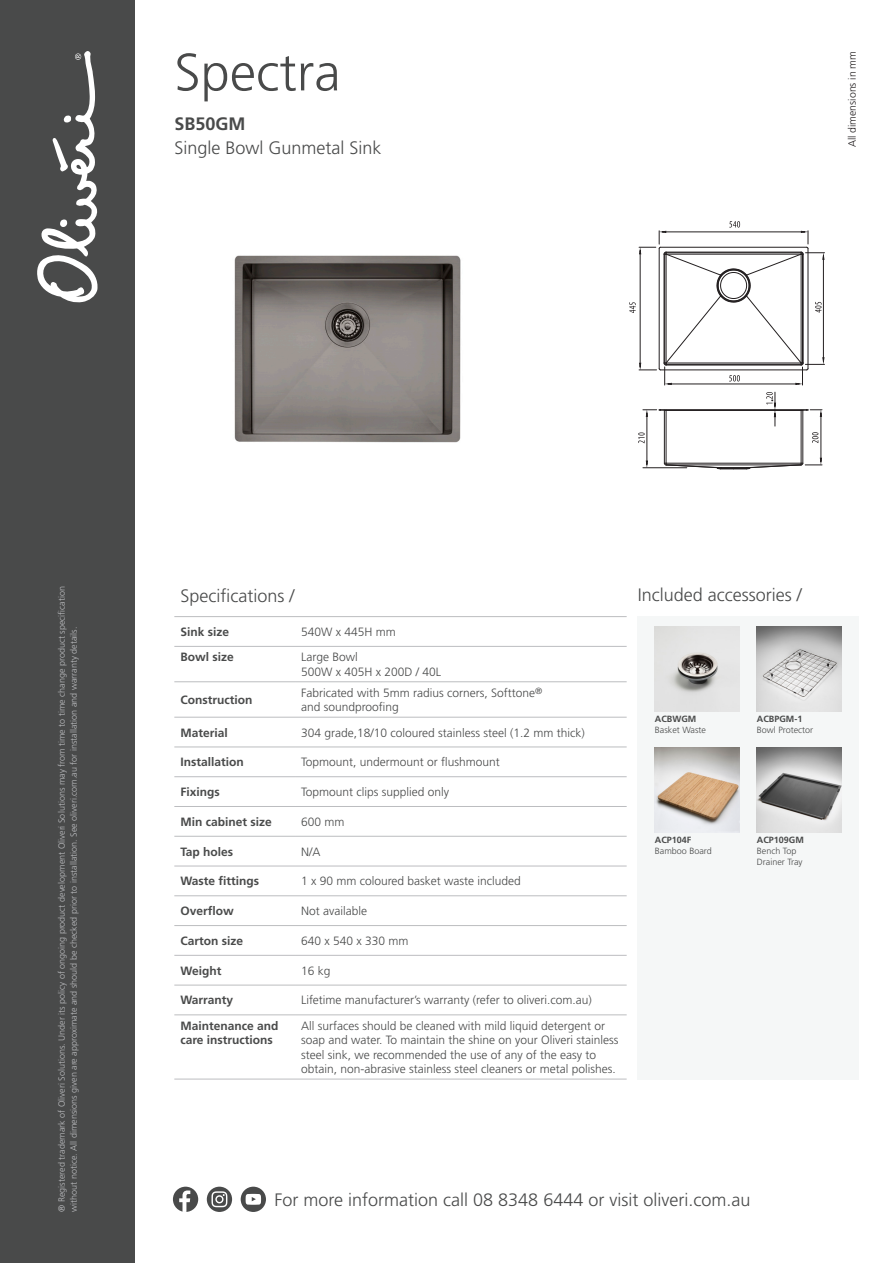
<style>
.page{position:relative;width:893px;height:1263px;background:#fff}
.page>*{position:absolute;margin:0;border:0;box-sizing:border-box;transform-origin:0 0}
.Product_Name_Heading{font:300 52.5px "Frutiger LT Std";color:#494a4a}
.Product_Name___Headi{font:300 18px "Frutiger LT Std";color:#494a4a}
.Product_Name___Headi-2{font:700 18px "Frutiger LT Std";color:#494a4a}
.Table_Content{font:300 12px/14.4px "Frutiger LT Std";color:#494a4a}
.Table_Bold{font:700 12px/14.4px "Frutiger LT Std";color:#494a4a}
.t1{font:300 10.5px "Frutiger LT Std";color:#231f20}
.t2{font:300 9px/12px "Frutiger LT Std";color:#bcbdc0}
.t3{font:300 9px/10.8px "Frutiger LT Std";color:#494a4a}
.t4{font:700 9px "Frutiger LT Std";color:#494a4a}
</style>
<div class="page">
<div style="left:0;top:0;width:135px;height:1263px;background:#494a4a"></div>
<svg style="left:37px;top:51px;width:61px;height:252px"></svg>
<div style="left:207px;top:1187px;width:25px;height:25px;background:#494a4a;border-radius:50%"></div>
<svg style="left:211px;top:1191px;width:16px;height:16px"></svg>
<div style="left:173px;top:1187px;width:25px;height:25px;background:#494a4a;border-radius:50%"></div>
<svg style="left:179px;top:1190px;width:11px;height:22px"></svg>
<div style="left:241px;top:1187px;width:25px;height:25px;background:#494a4a;border-radius:50%"></div>
<svg style="left:246px;top:1194px;width:15px;height:11px"></svg>
<div style="left:638px;top:617px;width:221px;height:463px;background:#f5f7f7"></div>
<img style="left:234px;top:255px;width:227px;height:188px">
<img style="left:655px;top:626px;width:85px;height:85px">
<img style="left:757px;top:626px;width:85px;height:85px">
<img style="left:655px;top:747px;width:85px;height:85px">
<img style="left:757px;top:747px;width:85px;height:85px">
<hr style="left:647px;top:414px;width:1px;height:50px;background:#231f20">
<hr style="left:643px;top:467px;width:44px;height:1px;background:#231f20">
<hr style="left:821px;top:414px;width:1px;height:47px;background:#231f20">
<hr style="left:802px;top:410px;width:1px;height:53px;background:#231f20">
<hr style="left:664px;top:410px;width:1px;height:53px;background:#231f20">
<hr style="left:801px;top:410px;width:1px;height:53px;background:#231f20">
<hr style="left:666px;top:410px;width:1px;height:53px;background:#231f20">
<hr style="left:661px;top:409px;width:146px;height:1px;background:#231f20">
<svg style="left:643px;top:409px;width:24px;height:8px"></svg>
<hr style="left:661px;top:410px;width:146px;height:1px;background:#231f20">
<svg style="left:801px;top:409px;width:21px;height:8px"></svg>
<svg style="left:664px;top:458px;width:158px;height:12px"></svg>
<svg style="left:638px;top:432px;width:7px;height:11px"></svg>
<svg style="left:766px;top:392px;width:10px;height:34px"></svg>
<svg style="left:812px;top:432px;width:6px;height:11px"></svg>
<svg style="left:629px;top:221px;width:195px;height:164px"></svg>
<hr style="left:174px;top:616px;width:121px;height:1px;background:#bcbdc0">
<hr style="left:295px;top:616px;width:332px;height:1px;background:#bcbdc0">
<hr style="left:174px;top:646px;width:121px;height:1px;background:#bcbdc0">
<hr style="left:295px;top:646px;width:332px;height:1px;background:#bcbdc0">
<hr style="left:174px;top:681px;width:121px;height:1px;background:#bcbdc0">
<hr style="left:295px;top:681px;width:332px;height:1px;background:#bcbdc0">
<hr style="left:174px;top:717px;width:121px;height:1px;background:#bcbdc0">
<hr style="left:295px;top:717px;width:332px;height:1px;background:#bcbdc0">
<hr style="left:174px;top:747px;width:121px;height:1px;background:#bcbdc0">
<hr style="left:295px;top:747px;width:332px;height:1px;background:#bcbdc0">
<hr style="left:174px;top:776px;width:121px;height:1px;background:#bcbdc0">
<hr style="left:295px;top:776px;width:332px;height:1px;background:#bcbdc0">
<hr style="left:174px;top:806px;width:121px;height:1px;background:#bcbdc0">
<hr style="left:295px;top:806px;width:332px;height:1px;background:#bcbdc0">
<hr style="left:174px;top:836px;width:121px;height:1px;background:#bcbdc0">
<hr style="left:295px;top:836px;width:332px;height:1px;background:#bcbdc0">
<hr style="left:174px;top:866px;width:121px;height:1px;background:#bcbdc0">
<hr style="left:295px;top:866px;width:332px;height:1px;background:#bcbdc0">
<hr style="left:174px;top:895px;width:121px;height:1px;background:#bcbdc0">
<hr style="left:295px;top:895px;width:332px;height:1px;background:#bcbdc0">
<hr style="left:174px;top:925px;width:121px;height:1px;background:#bcbdc0">
<hr style="left:295px;top:925px;width:332px;height:1px;background:#bcbdc0">
<hr style="left:174px;top:955px;width:121px;height:1px;background:#bcbdc0">
<hr style="left:295px;top:955px;width:332px;height:1px;background:#bcbdc0">
<hr style="left:174px;top:985px;width:121px;height:1px;background:#bcbdc0">
<hr style="left:295px;top:985px;width:332px;height:1px;background:#bcbdc0">
<hr style="left:174px;top:1014px;width:121px;height:1px;background:#bcbdc0">
<hr style="left:295px;top:1014px;width:332px;height:1px;background:#bcbdc0">
<hr style="left:174px;top:1079px;width:121px;height:1px;background:#bcbdc0">
<hr style="left:295px;top:1079px;width:332px;height:1px;background:#bcbdc0">
<p class="Product_Name_Heading" style="left:174px;top:43px;width:168px">Spectra</p>
<p class="Product_Name___Headi-2" style="left:174px;top:113px;width:73px">SB50GM</p>
<p class="Product_Name___Headi" style="left:174px;top:137px;width:209px">Single Bowl Gunmetal Sink</p>
<p class="t1" style="left:846px;top:147px;width:98px;rotate:-90deg">All dimensions in mm</p>
<p class="t2" style="left:56px;top:1212px;width:627px;rotate:-90deg">® Registered trademark of Oliveri Solutions. Under its policy of ongoing product development Oliveri Solutions may from time to time change product specification without notice. All dimensions given are approximate and should be checked prior to installation. See oliveri.com.au for installation and warranty details.</p>
<p class="Product_Name___Headi" style="left:180px;top:586px;width:116px">Specifications /</p>
<p class="Table_Bold" style="left:180px;top:625px;width:50px">Sink size</p>
<p class="Table_Content" style="left:301px;top:625px;width:96px">540W x 445H mm</p>
<p class="Table_Bold" style="left:180px;top:650px;width:55px">Bowl size</p>
<p class="Table_Content" style="left:301px;top:650px;width:142px">Large Bowl<br>500W x 405H x 200D / 40L</p>
<p class="Table_Bold" style="left:180px;top:693px;width:73px">Construction</p>
<p class="Table_Content" style="left:301px;top:686px;width:243px">Fabricated with 5mm radius corners, Softtone<sup>® </sup>and soundproofing</p>
<p class="Table_Bold" style="left:180px;top:725px;width:49px">Material</p>
<p class="Table_Content" style="left:301px;top:725px;width:285px">304 grade,18/10 coloured stainless steel (1.2 mm thick)</p>
<p class="Table_Bold" style="left:180px;top:755px;width:65px">Installation</p>
<p class="Table_Content" style="left:301px;top:755px;width:200px">Topmount, undermount or flushmount</p>
<p class="Table_Bold" style="left:180px;top:785px;width:41px">Fixings</p>
<p class="Table_Content" style="left:301px;top:785px;width:150px">Topmount clips supplied only</p>
<p class="Table_Bold" style="left:180px;top:814px;width:93px">Min cabinet size</p>
<p class="Table_Content" style="left:301px;top:815px;width:45px">600 mm</p>
<p class="Table_Bold" style="left:180px;top:844px;width:54px">Tap holes</p>
<p class="Table_Content" style="left:301px;top:844px;width:21px">N/A</p>
<p class="Table_Bold" style="left:180px;top:874px;width:80px">Waste fittings</p>
<p class="Table_Content" style="left:301px;top:874px;width:221px">1 x 90 mm coloured basket waste included</p>
<p class="Table_Bold" style="left:180px;top:904px;width:55px">Overflow</p>
<p class="Table_Content" style="left:301px;top:904px;width:67px">Not available</p>
<p class="Table_Bold" style="left:180px;top:934px;width:64px">Carton size</p>
<p class="Table_Content" style="left:301px;top:934px;width:109px">640 x 540 x 330 mm</p>
<p class="Table_Bold" style="left:180px;top:963px;width:43px">Weight</p>
<p class="Table_Content" style="left:301px;top:963px;width:31px">16 kg</p>
<p class="Table_Bold" style="left:180px;top:993px;width:54px">Warranty</p>
<p class="Table_Content" style="left:301px;top:993px;width:292px">Lifetime manufacturer’s warranty (refer to oliveri.com.au)</p>
<p class="Table_Bold" style="left:180px;top:1018px;width:100px">Maintenance and care instructions</p>
<p class="Table_Content" style="left:301px;top:1019px;width:319px">All surfaces should be cleaned with mild liquid detergent or soap and water. To maintain the shine on your Oliveri stainless steel sink, we recommended the use of any of the easy to obtain, non-abrasive stainless steel cleaners or metal polishes.</p>
<p class="Product_Name___Headi" style="left:638px;top:585px;width:166px">Included accessories /</p>
<p class="t4" style="left:655px;top:714px;width:43px">ACBWGM</p>
<p class="t3" style="left:655px;top:724px;width:53px">Basket Waste</p>
<p class="t4" style="left:655px;top:835px;width:38px">ACP104F</p>
<p class="t3" style="left:655px;top:846px;width:58px">Bamboo Board</p>
<p class="t4" style="left:757px;top:714px;width:47px">ACBPGM-1</p>
<p class="t3" style="left:757px;top:724px;width:58px">Bowl Protector</p>
<p class="t4" style="left:757px;top:835px;width:49px">ACP109GM</p>
<p class="t3" style="left:757px;top:846px;width:47px">Bench Top<br>Drainer Tray</p>
<h2 class="Product_Name___Headi" style="left:275px;top:1190px;width:477px">For more information call 08 8348 6444 or visit oliveri.com.au</h2>
</div>
